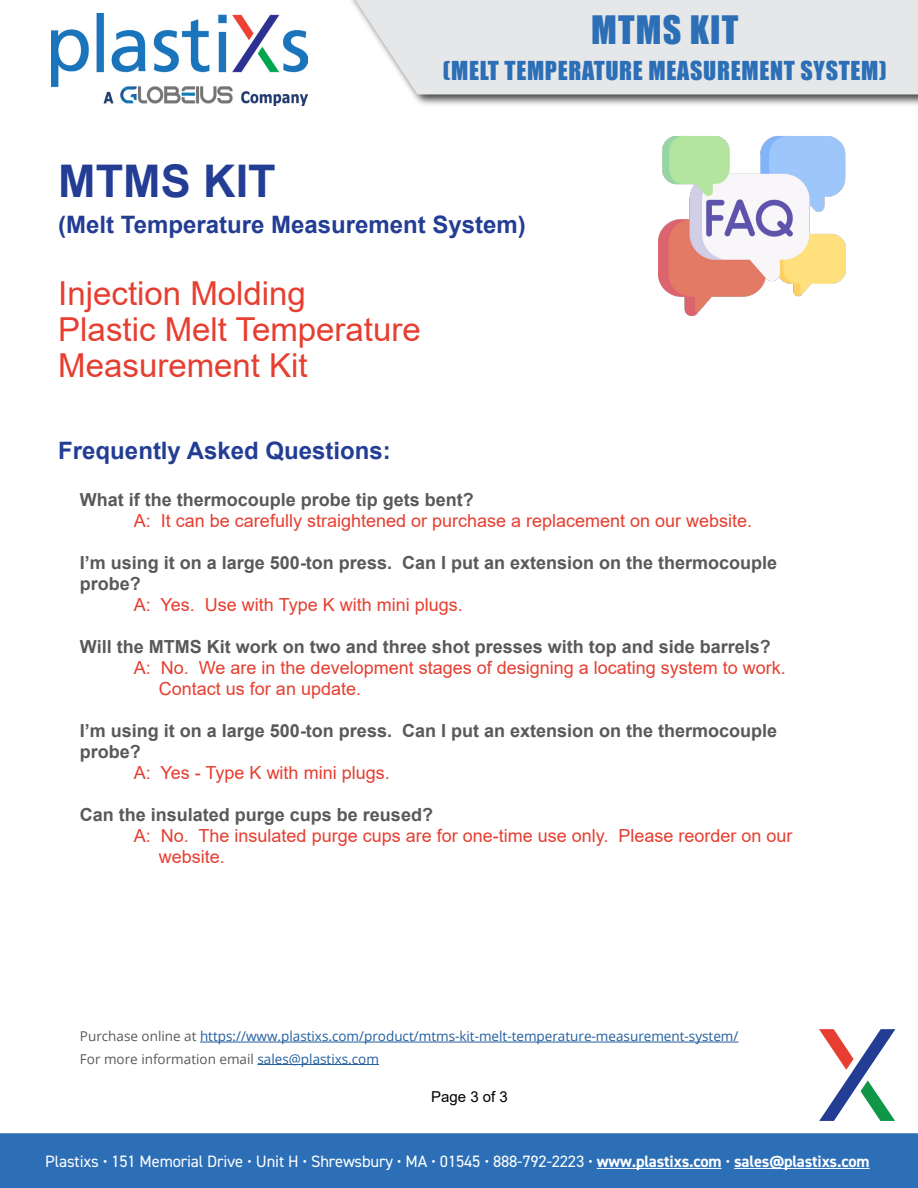
<style>
.page{position:relative;width:918px;height:1188px;background:#fff}
.page>*{position:absolute;margin:0;border:0;box-sizing:border-box;transform-origin:0 0}
.t1{font:700 45px "Arial";color:#233d94}
.t2{font:36px "Impact";letter-spacing:.03em;color:#2d6fb7}
.t3{font:33px/36px "Arial";color:#e63e30}
.t4{font:700 24px "Arial";color:#233d94}
.t5{font:24px "Impact";letter-spacing:.03em;color:#2d6fb7}
.t6{font:18px/21px "Arial";color:#e63e30}
.t7{font:700 18px/21px "Arial";color:#58595b}
.t8{font:16.5px "DIN2014";letter-spacing:-.01em;color:#fff}
.t9{font:15px "Arial";color:#000}
.t10{font:13.5px/22.5px "Open Sans";color:#215e9e}
.s1{color:#58595b}
.s2{font-weight:700}
</style>
<div class="page">
<div style="left:0;top:1133px;width:918px;height:55px;background:#2d6fb7"></div>
<div style="left:344px;top:0;width:574px;height:108px;background:#000;opacity:.75"></div>
<div style="left:355px;top:0;width:563px;height:94px;background:#e6e7e8"></div>
<img style="left:51px;top:14px;width:256px;height:92px">
<hr style="left:597px;top:1168px;width:124px;height:1px;background:#fff">
<hr style="left:734px;top:1168px;width:136px;height:1px;background:#fff">
<img style="left:659px;top:136px;width:187px;height:180px">
<svg style="left:819px;top:1029px;width:76px;height:92px"></svg>
<hr style="left:200px;top:1042px;width:538px;height:1px;background:#215e9e">
<hr style="left:257px;top:1064px;width:122px;height:1px;background:#215e9e">
<h2 class="t2" style="left:591px;top:2px;width:149px">MTMS KIT</h2>
<h3 class="t5" style="left:443px;top:52px;width:445px">(MELT TEMPERATURE MEASUREMENT SYSTEM)</h3>
<h1 class="t1" style="left:58px;top:149px;width:219px">MTMS KIT</h1>
<h3 class="t4" style="left:58px;top:207px;width:469px">(Melt Temperature Measurement System)</h3>
<h3 class="t3" style="left:58px;top:275px;width:364px">Injection Molding<br>Plastic Melt Temperature<br>Measurement Kit</h3>
<h3 class="t4" style="left:58px;top:434px;width:334px">Frequently Asked Questions:</h3>
<p class="t7" style="left:80px;top:490px;width:396px">What if the thermocouple probe tip gets bent?</p>
<p class="t6" style="left:134px;top:510px;width:620px">A: It can be carefully straightened or purchase a replacement on our website.</p>
<p class="t7" style="left:80px;top:553px;width:699px">I’m using it on a large 500-ton press. Can I put an extension on the thermocouple probe?</p>
<p class="t6" style="left:134px;top:594px;width:330px">A: Yes. Use with Type K with mini plugs.</p>
<p class="t7" style="left:80px;top:637px;width:692px">Will the MTMS Kit work on two and three shot presses with top and side barrels?</p>
<p class="t6" style="left:159px;top:657px;width:628px;text-indent:-25px">A: No. We are in the development stages of designing a locating system to work.<br>Contact us for an update.</p>
<p class="t7" style="left:80px;top:721px;width:699px">I’m using it on a large 500-ton press. Can I put an extension on the thermocouple probe?</p>
<p class="t6" style="left:134px;top:762px;width:257px">A: Yes - Type K with mini plugs.</p>
<p class="t7" style="left:80px;top:805px;width:355px">Can the insulated purge cups be reused?</p>
<p class="t6" style="left:159px;top:825px;width:635px;text-indent:-25px">A: No. The insulated purge cups are for one-time use only. Please reorder on our website.</p>
<p class="t10" style="left:80px;top:1025px;width:660px"><span class="s1">Purchase online at</span> https://www.plastixs.com/product/mtms-kit-melt-temperature-measurement-system/<br><span class="s1">For more information email</span> sales@plastixs.com</p>
<p class="t9" style="left:431px;top:1087px;width:78px">Page 3 of 3</p>
<p class="t8" style="left:45px;top:1151px;width:826px">Plastixs • 151 Memorial Drive • Unit H • Shrewsbury • MA • 01545 • 888-792-2223 • <span class="s2">www.plastixs.com</span> • <span class="s2">sales@plastixs.com</span></p>
</div>
